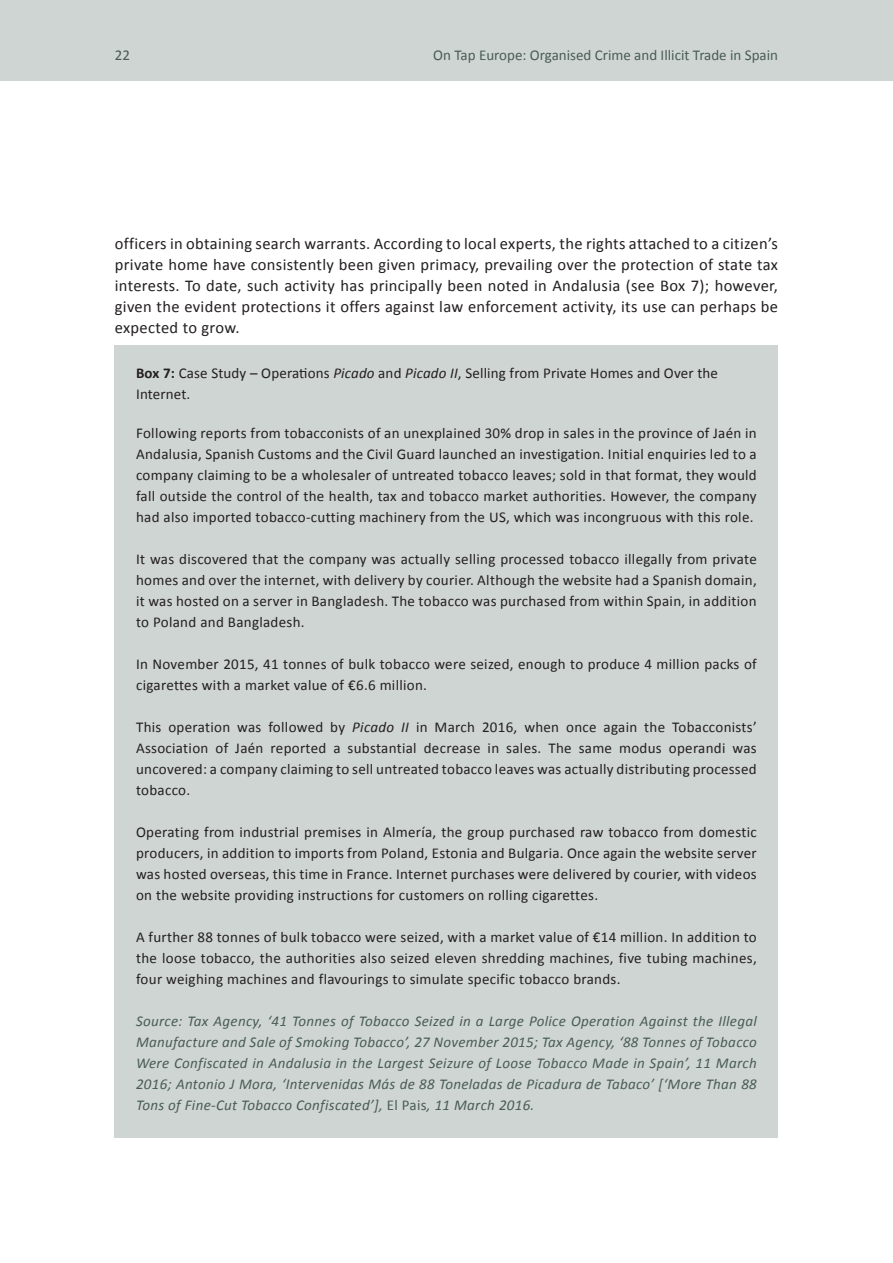
<style>
.page{position:relative;width:893px;height:1263px;background:#fff}
.page>*{position:absolute;margin:0;border:0;box-sizing:border-box;transform-origin:0 0}
.t1{font:16.5px/21px "Calibri";letter-spacing:.02em;color:#231f20;text-align:justify}
.t2{font:15px/21px "Calibri";letter-spacing:.02em;color:#231f20;text-align:justify}
.t3{font:italic 15px/21px "Calibri";letter-spacing:.02em;color:#495c56;text-align:justify}
.t4{font:15px "Calibri";color:#495c56}
.s1{font-weight:700}
.s2{font-style:italic}
.s3{font-style:normal}
</style>
<div class="page">
<div style="left:0;top:0;width:893px;height:81px;background:#cfd5d3"></div>
<div style="left:115px;top:345px;width:663px;height:792px;background:#cfd5d3"></div>
<p class="t4" style="left:115px;top:45px;width:17px">22</p>
<p class="t4" style="left:433px;top:45px;width:346px">On Tap Europe: Organised Crime and Illicit Trade in Spain</p>
<p class="t1" style="left:115px;top:233px;width:665px">officers in obtaining search warrants. According to local experts, the rights attached to a citizen’s private home have consistently been given primacy, prevailing over the protection of state tax interests. To date, such activity has principally been noted in Andalusia (see Box 7); however, given the evident protections it offers against law enforcement activity, its use can perhaps be expected to grow.</p>
<p class="t2" style="left:136px;top:362px;width:583px"><span class="s1">Box 7:</span> Case Study – Operations <span class="s2">Picado</span> and <span class="s2">Picado II</span>, Selling from Private Homes and Over the<br>Internet.</p>
<p class="t2" style="left:136px;top:422px;width:622px">Following reports from tobacconists of an unexplained 30% drop in sales in the province of Jaén in Andalusia, Spanish Customs and the Civil Guard launched an investigation. Initial enquiries led to a company claiming to be a wholesaler of untreated tobacco leaves; sold in that format, they would fall outside the control of the health, tax and tobacco market authorities. However, the company had also imported tobacco-cutting machinery from the US, which was incongruous with this role.</p>
<p class="t2" style="left:136px;top:548px;width:622px">It was discovered that the company was actually selling processed tobacco illegally from private homes and over the internet, with delivery by courier. Although the website had a Spanish domain, it was hosted on a server in Bangladesh. The tobacco was purchased from within Spain, in addition to Poland and Bangladesh.</p>
<p class="t2" style="left:136px;top:653px;width:622px">In November 2015, 41 tonnes of bulk tobacco were seized, enough to produce 4 million packs of cigarettes with a market value of €6.6 million.</p>
<p class="t2" style="left:136px;top:716px;width:622px">This operation was followed by <span class="s2">Picado II</span> in March 2016, when once again the Tobacconists’ Association of Jaén reported a substantial decrease in sales. The same modus operandi was uncovered: a company claiming to sell untreated tobacco leaves was actually distributing processed tobacco.</p>
<p class="t2" style="left:136px;top:821px;width:622px">Operating from industrial premises in Almería, the group purchased raw tobacco from domestic producers, in addition to imports from Poland, Estonia and Bulgaria. Once again the website server was hosted overseas, this time in France. Internet purchases were delivered by courier, with videos on the website providing instructions for customers on rolling cigarettes.</p>
<p class="t2" style="left:136px;top:926px;width:622px">A further 88 tonnes of bulk tobacco were seized, with a market value of €14 million. In addition to the loose tobacco, the authorities also seized eleven shredding machines, five tubing machines, four weighing machines and flavourings to simulate specific tobacco brands.</p>
<p class="t3" style="left:136px;top:1009px;width:622px">Source: Tax Agency, ‘41 Tonnes of Tobacco Seized in a Large Police Operation Against the Illegal Manufacture and Sale of Smoking Tobacco’, 27 November 2015; Tax Agency, ‘88 Tonnes of Tobacco Were Confiscated in Andalusia in the Largest Seizure of Loose Tobacco Made in Spain’, 11 March 2016; Antonio J Mora, ‘Intervenidas Más de 88 Toneladas de Picadura de Tabaco’ [‘More Than 88<br>Tons of Fine-Cut Tobacco Confiscated’], <span class="s3">El Pais</span>, 11 March 2016.</p>
</div>
